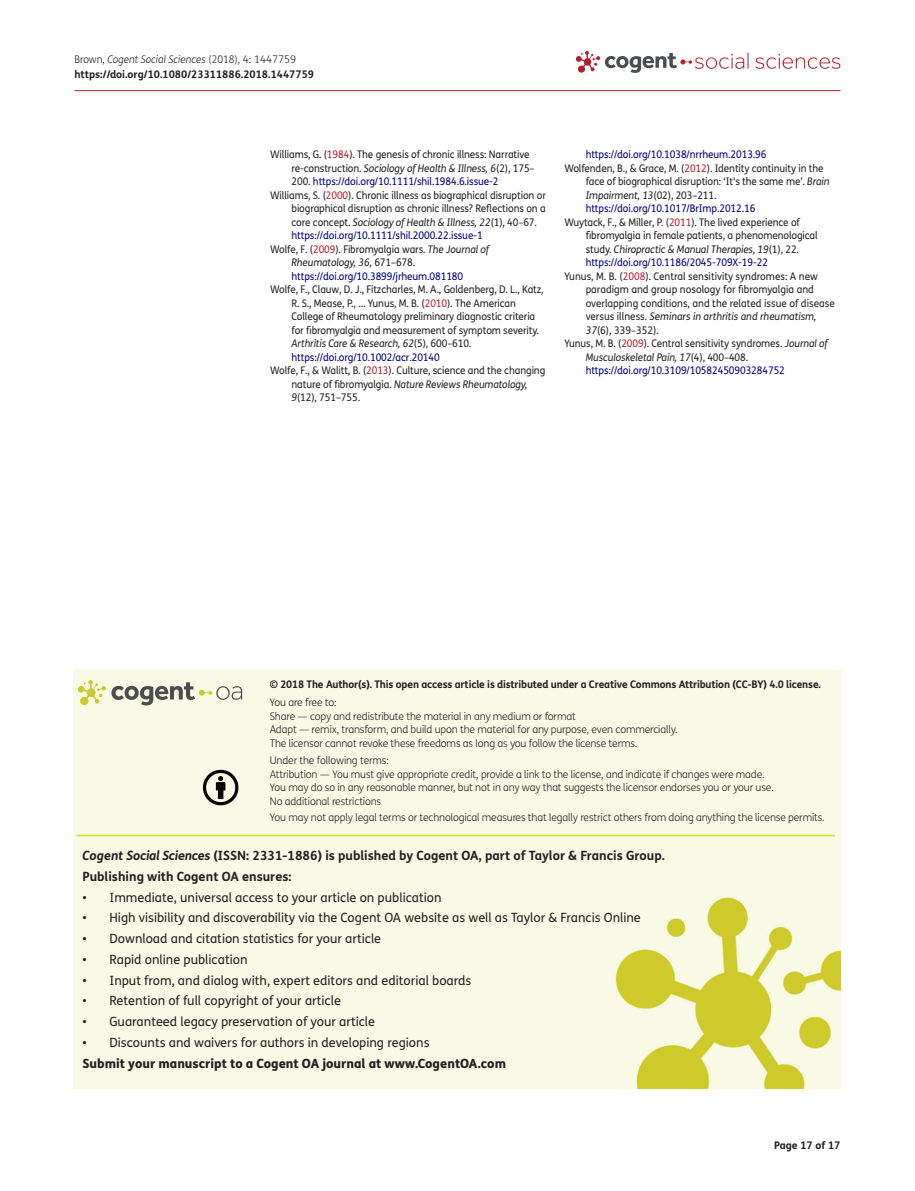
<style>
.page{position:relative;width:915px;height:1191px;background:#fff}
.page>*{position:absolute;margin:0;border:0;box-sizing:border-box;transform-origin:0 0}
.t1{font:12.75px "FS Me Pro";color:#231f20}
.t2{font:700 12.75px/20.7px "FS Me Pro";color:#231f20}
.t3{font:800 12.75px "FS Me Pro";color:#231f20}
.t4{font:10.5px "FS Me Pro";letter-spacing:-.01em;color:#231f20;scale:.95 1}
.t5{font:300 10.5px/13.5px "FS Me Pro";letter-spacing:-.015em;color:#231f20}
.t6{font:italic 10.5px "FS Me Pro";letter-spacing:-.01em;color:#231f20;scale:.95 1}
.t7{font:10.5px "FS Me Pro";letter-spacing:-.01em;color:#000080;scale:.95 1}
.t8{font:700 10.5px/15px "FS Me Pro";letter-spacing:-.015em;color:#231f20}
.s1{font-weight:300}
.s2{font-weight:300;font-style:italic}
.s3{color:#b3202d}
.s4{font-style:normal}
.s5{color:#231f20}
.s6{font-style:italic}
</style>
<div class="page">
<hr style="left:74px;top:90px;width:766px;height:1px;background:#b3202d">
<svg style="left:755px;top:54px;width:85px;height:15px"></svg>
<svg style="left:575px;top:51px;width:173px;height:22px"></svg>
<div style="left:74px;top:671px;width:766px;height:417px;background:#f9fae6"></div>
<svg style="left:78px;top:680px;width:164px;height:25px;background:#d2d3ba"></svg>
<svg style="left:203px;top:770px;width:35px;height:35px"></svg>
<hr style="left:77px;top:835px;width:757px;height:1px;background:#dcdc1e">
<p class="t8" style="left:74px;top:51px;width:241px"><span class="s1">Brown,</span> <span class="s2">Cogent Social Sciences</span> <span class="s1">(2018), 4: 1447759 </span>https://doi.org/10.1080/23311886.2018.1447759</p>
<p class="t4" style="left:270px;top:147px;width:274px">Williams, G. (<span class="s3">1984</span>). The genesis of chronic illness: Narrative</p>
<p class="t6" style="left:291px;top:161px;width:257px"><span class="s4">re-construction.</span> Sociology of Health &amp; Illness, 6<span class="s4">(2), 175–</span></p>
<p class="t7" style="left:291px;top:174px;width:219px"><span class="s5">200.</span> https://doi.org/10.1111/shil.1984.6.issue-2</p>
<p class="t4" style="left:270px;top:188px;width:291px">Williams, S. (<span class="s3">2000</span>). Chronic illness as biographical disruption or</p>
<p class="t4" style="left:291px;top:201px;width:269px">biographical disruption as chronic illness? Reflections on a</p>
<p class="t6" style="left:291px;top:215px;width:260px"><span class="s4">core concept.</span> Sociology of Health &amp; Illness, 22<span class="s4">(1), 40–67.</span></p>
<p class="t7" style="left:291px;top:228px;width:203px">https://doi.org/10.1111/shil.2000.22.issue-1</p>
<p class="t4" style="left:270px;top:242px;width:232px">Wolfe, F. (<span class="s3">2009</span>). Fibromyalgia wars. <span class="s6">The Journal of</span></p>
<p class="t6" style="left:291px;top:255px;width:132px">Rheumatology, 36<span class="s4">, 671–678.</span></p>
<p class="t7" style="left:291px;top:269px;width:182px">https://doi.org/10.3899/jrheum.081180</p>
<p class="t4" style="left:270px;top:282px;width:289px">Wolfe, F., Clauw, D. J., Fitzcharles, M. A., Goldenberg, D. L., Katz,</p>
<p class="t4" style="left:291px;top:296px;width:238px">R. S., Mease, P., … Yunus, M. B. (<span class="s3">2010</span>). The American</p>
<p class="t4" style="left:291px;top:309px;width:258px">College of Rheumatology preliminary diagnostic criteria</p>
<p class="t4" style="left:291px;top:323px;width:262px">for fibromyalgia and measurement of symptom severity.</p>
<p class="t6" style="left:291px;top:336px;width:191px">Arthritis Care &amp; Research, 62<span class="s4">(5), 600–610.</span></p>
<p class="t7" style="left:291px;top:350px;width:157px">https://doi.org/10.1002/acr.20140</p>
<p class="t4" style="left:270px;top:363px;width:291px">Wolfe, F., &amp; Walitt, B. (<span class="s3">2013</span>). Culture, science and the changing</p>
<p class="t6" style="left:291px;top:377px;width:250px"><span class="s4">nature of fibromyalgia.</span> Nature Reviews Rheumatology,</p>
<p class="t4" style="left:291px;top:390px;width:74px"><span class="s6">9</span>(12), 751–755.</p>
<p class="t7" style="left:585px;top:147px;width:192px">https://doi.org/10.1038/nrrheum.2013.96</p>
<p class="t4" style="left:564px;top:161px;width:274px">Wolfenden, B., &amp; Grace, M. (<span class="s3">2012</span>). Identity continuity in the</p>
<p class="t4" style="left:585px;top:174px;width:258px">face of biographical disruption: ‘It's the same me’. <span class="s6">Brain</span></p>
<p class="t6" style="left:585px;top:188px;width:139px">Impairment, 13<span class="s4">(02), 203–211.</span></p>
<p class="t7" style="left:585px;top:201px;width:180px">https://doi.org/10.1017/BrImp.2012.16</p>
<p class="t4" style="left:564px;top:215px;width:249px">Wuytack, F., &amp; Miller, P. (<span class="s3">2011</span>). The lived experience of</p>
<p class="t4" style="left:585px;top:228px;width:246px">fibromyalgia in female patients, a phenomenological</p>
<p class="t6" style="left:585px;top:242px;width:226px"><span class="s4">study.</span> Chiropractic &amp; Manual Therapies, 19<span class="s4">(1), 22.</span></p>
<p class="t7" style="left:585px;top:255px;width:193px">https://doi.org/10.1186/2045-709X-19-22</p>
<p class="t4" style="left:564px;top:269px;width:268px">Yunus, M. B. (<span class="s3">2008</span>). Central sensitivity syndromes: A new</p>
<p class="t4" style="left:585px;top:282px;width:242px">paradigm and group nosology for fibromyalgia and</p>
<p class="t4" style="left:585px;top:296px;width:264px">overlapping conditions, and the related issue of disease</p>
<p class="t6" style="left:585px;top:309px;width:244px"><span class="s4">versus illness.</span> Seminars in arthritis and rheumatism,</p>
<p class="t4" style="left:585px;top:323px;width:79px"><span class="s6">37</span>(6), 339–352).</p>
<p class="t4" style="left:564px;top:336px;width:279px">Yunus, M. B. (<span class="s3">2009</span>). Central sensitivity syndromes. <span class="s6">Journal of</span></p>
<p class="t6" style="left:585px;top:350px;width:172px">Musculoskeletal Pain, 17<span class="s4">(4), 400–408.</span></p>
<p class="t7" style="left:585px;top:363px;width:211px">https://doi.org/10.3109/10582450903284752</p>
<p class="t8" style="left:270px;top:676px;width:552px">© 2018 The Author(s). This open access article is distributed under a Creative Commons Attribution (CC-BY) 4.0 license.</p>
<p class="t5" style="left:270px;top:695px;width:409px">You are free to:<br>Share — copy and redistribute the material in any medium or format<br>Adapt — remix, transform, and build upon the material for any purpose, even commercially.<br>The licensor cannot revoke these freedoms as long as you follow the license terms.</p>
<p class="t5" style="left:270px;top:753px;width:505px">Under the following terms:<br>Attribution — You must give appropriate credit, provide a link to the license, and indicate if changes were made.<br>You may do so in any reasonable manner, but not in any way that suggests the licensor endorses you or your use.<br>No additional restrictions</p>
<p class="t5" style="left:270px;top:810px;width:556px">You may not apply legal terms or technological measures that legally restrict others from doing anything the license permits.</p>
<p class="t2" style="left:82px;top:844px;width:583px"><span class="s6">Cogent Social Sciences</span> (ISSN: 2331-1886) is published by Cogent OA, part of Taylor &amp; Francis Group.<br>Publishing with Cogent OA ensures:</p>
<p class="t1" style="left:82px;top:888px;width:360px">• Immediate, universal access to your article on publication</p>
<p class="t1" style="left:82px;top:909px;width:559px">• High visibility and discoverability via the Cogent OA website as well as Taylor &amp; Francis Online</p>
<p class="t1" style="left:82px;top:930px;width:300px">• Download and citation statistics for your article</p>
<p class="t1" style="left:82px;top:950px;width:166px">• Rapid online publication</p>
<p class="t1" style="left:82px;top:971px;width:390px">• Input from, and dialog with, expert editors and editorial boards</p>
<p class="t1" style="left:82px;top:992px;width:260px">• Retention of full copyright of your article</p>
<p class="t1" style="left:82px;top:1013px;width:294px">• Guaranteed legacy preservation of your article</p>
<p class="t1" style="left:82px;top:1033px;width:348px">• Discounts and waivers for authors in developing regions</p>
<p class="t3" style="left:82px;top:1053px;width:425px">Submit your manuscript to a Cogent OA journal at www.CogentOA.com</p>
<p class="t8" style="left:773px;top:1137px;width:68px">Page 17 of 17</p>
</div>
